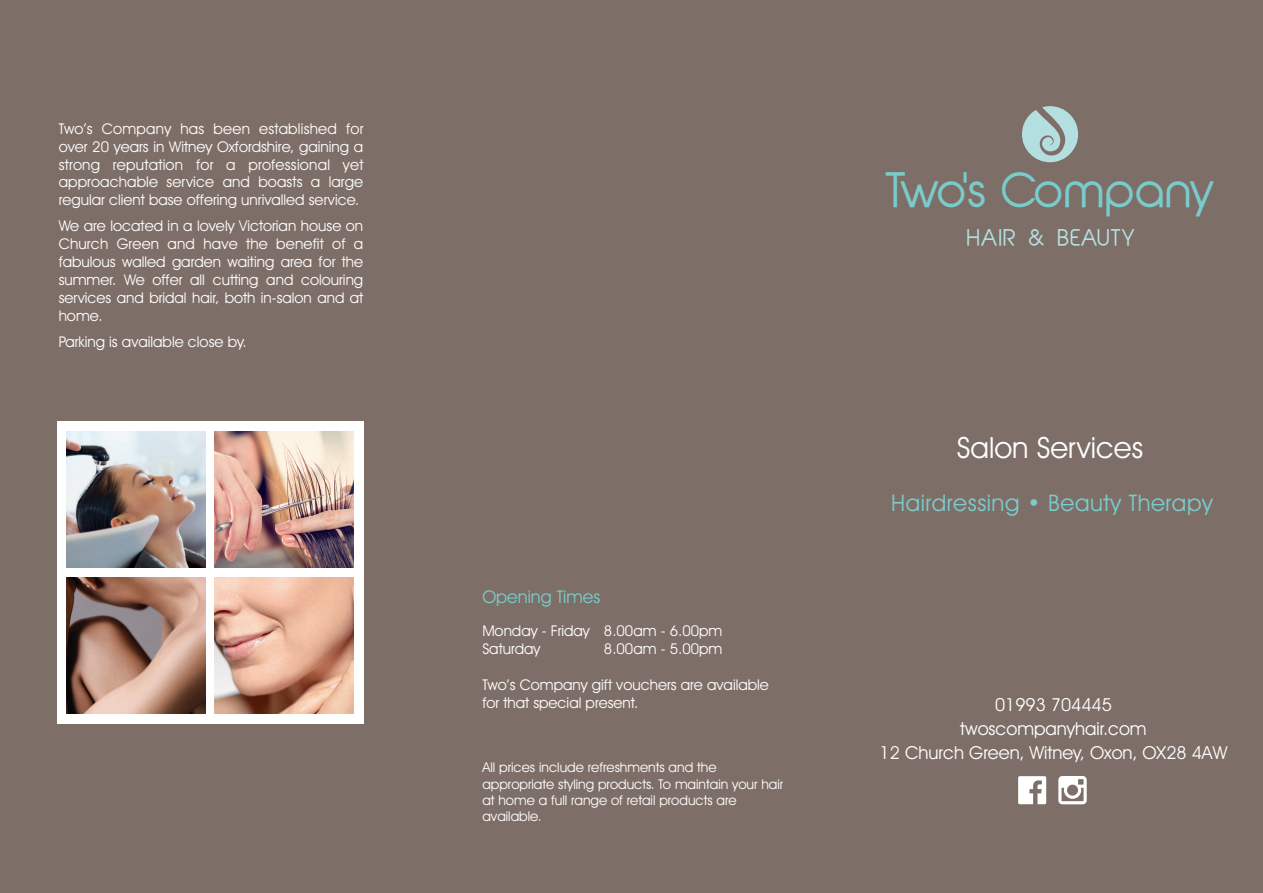
<style>
.page{position:relative;width:1263px;height:893px;background:#7e6e68}
.page>*{position:absolute;margin:0;border:0;box-sizing:border-box;transform-origin:0 0}
.t1{font:45px "Abeatby Kai";letter-spacing:-.01em;color:#79cccc}
.t2{font:29.4px "Avant Garde IT Cby BT";color:#fff}
.t3{font:22.95px "Avant Garde IT Cby BT";letter-spacing:.025em;color:#79cccc}
.t4{font:21.3px "Abeatby Kai";letter-spacing:.02em;color:#b3dfe0}
.t5{font:18px/23.9px "Avant Garde IT Cby BT";color:#fff;text-align:center}
.t6{font:17.55px "Avant Garde IT Cby BT";color:#79cccc}
.t7{font:14.85px/17.9px "Avant Garde IT Cby BT";color:#fff}
.t8{font:13.5px/16.2px "Avant Garde IT Cby BT";color:#fff}
</style>
<div class="page">
<svg style="left:1018px;top:776px;width:28px;height:28px"></svg>
<div style="left:1022px;top:106px;width:56px;height:56px;background:#b3dfe0;border-radius:50%"></div>
<svg style="left:1026px;top:106px;width:41px;height:50px"></svg>
<svg style="left:1058px;top:776px;width:29px;height:28px"></svg>
<div style="left:57px;top:421px;width:306px;height:303px;background:#fff"></div>
<img style="left:67px;top:432px;width:139px;height:136px">
<img style="left:214px;top:432px;width:139px;height:136px">
<img style="left:67px;top:577px;width:139px;height:137px">
<img style="left:214px;top:577px;width:139px;height:137px">
<p class="t7" style="left:59px;top:120px;width:306px;text-align:justify">Two’s Company has been established for over 20 years in Witney Oxfordshire, gaining a strong reputation for a professional yet approachable service and boasts a large regular client base offering unrivalled service.</p>
<p class="t7" style="left:59px;top:217px;width:306px;text-align:justify">We are located in a lovely Victorian house on Church Green and have the benefit of a fabulous walled garden waiting area for the summer. We offer all cutting and colouring services and bridal hair, both in-salon and at home.</p>
<p class="t7" style="left:59px;top:332px;width:190px">Parking is available close by.</p>
<p class="t6" style="left:482px;top:586px;width:119px">Opening Times</p>
<p class="t7" style="left:482px;top:622px;width:242px">Monday - Friday 8.00am - 6.00pm<br>Saturday</p>
<p class="t7" style="left:604px;top:640px;width:120px">8.00am - 5.00pm</p>
<p class="t7" style="left:482px;top:675px;width:288px">Two’s Company gift vouchers are available for that special present.</p>
<p class="t8" style="left:482px;top:759px;width:302px">All prices include refreshments and the appropriate styling products. To maintain your hair at home a full range of retail products are available.</p>
<h1 class="t1" style="left:886px;top:172px;width:332px">Two's Company</h1>
<h3 class="t4" style="left:967px;top:229px;width:170px">HAIR &amp; BEAUTY</h3>
<h2 class="t2" style="left:957px;top:429px;width:188px">Salon Services</h2>
<h3 class="t3" style="left:891px;top:489px;width:323px">Hairdressing • Beauty Therapy</h3>
<p class="t5" style="left:880px;top:692px;width:349px">01993 704445<br>twoscompanyhair.com<br>12 Church Green, Witney, Oxon, OX28 4AW</p>
</div>
